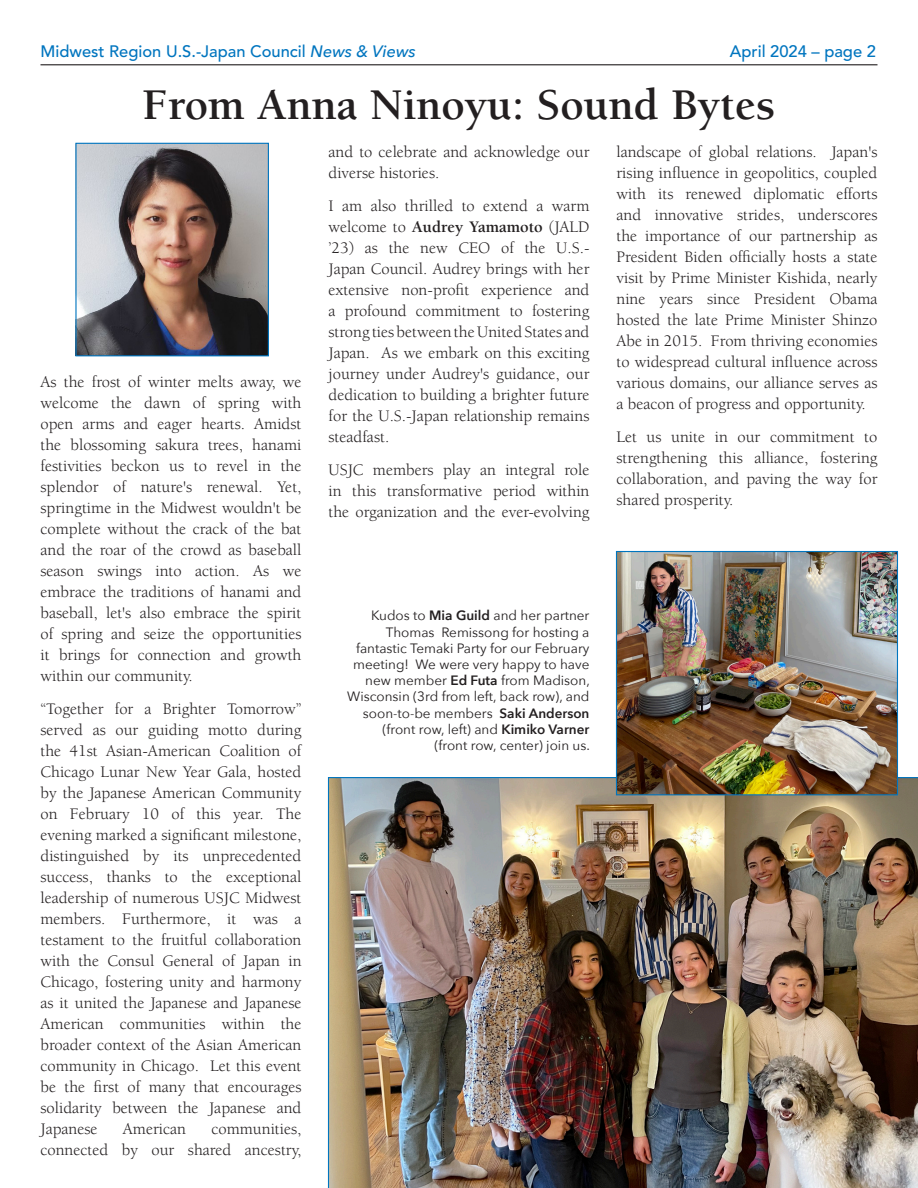
<style>
.page{position:relative;width:918px;height:1188px;background:#fff}
.page>*{position:absolute;margin:0;border:0;box-sizing:border-box;transform-origin:0 0}
.t1{font:700 45px "Berkeley";color:#231f20}
.t2{font:16.5px/21px "Berkeley";color:#231f20;text-align:justify}
.t3{font:500 16.5px "Avenir";color:#0075bf}
.t4{font:13.5px/16.2px "Avenir Next";color:#231f20;text-align:right}
.s1{font-family:"Avenir Next";font-style:italic}
.s2{font-weight:700}
.s3{font-weight:600}
</style>
<div class="page">
<img style="left:328px;top:777px;width:590px;height:411px">
<hr style="left:40px;top:64px;width:838px;height:1px;background:#231f20">
<img style="left:77px;top:145px;width:190px;height:209px">
<div style="left:75px;top:143px;width:194px;height:213px;border:1px solid #0075bf"></div>
<img style="left:618px;top:553px;width:278px;height:240px">
<div style="left:616px;top:551px;width:282px;height:244px;border:1px solid #0075bf"></div>
<p class="t3" style="left:40px;top:42px;width:377px">Midwest Region U.S.-Japan Council <span class="s1">News &amp; Views</span></p>
<p class="t3" style="left:730px;top:42px;width:148px">April 2024 – page 2</p>
<p class="t1" style="left:142px;top:81px;width:634px">From Anna Ninoyu: Sound Bytes</p>
<p class="t2" style="left:40px;top:372px;width:263px">As the frost of winter melts away, we welcome the dawn of spring with open arms and eager hearts. Amidst the blossoming sakura trees, hanami festivities beckon us to revel in the splendor of nature's renewal. Yet, springtime in the Midwest wouldn't be complete without the crack of the bat and the roar of the crowd as baseball season swings into action. As we embrace the traditions of hanami and baseball, let's also embrace the spirit of spring and seize the opportunities it brings for connection and growth within our community.</p>
<p class="t2" style="left:40px;top:699px;width:263px">“Together for a Brighter Tomorrow” served as our guiding motto during the 41st Asian-American Coalition of Chicago Lunar New Year Gala, hosted by the Japanese American Community on February 10 of this year. The evening marked a significant milestone, distinguished by its unprecedented success, thanks to the exceptional leadership of numerous USJC Midwest members. Furthermore, it was a testament to the fruitful collaboration with the Consul General of Japan in Chicago, fostering unity and harmony as it united the Japanese and Japanese American communities within the broader context of the Asian American community in Chicago. Let this event be the first of many that encourages solidarity between the Japanese and Japanese</p>
<p class="t2" style="left:123px;top:1119px;width:65px">American</p>
<p class="t2" style="left:40px;top:1119px;width:263px;text-align:right">communities,<br>connected by our shared ancestry,</p>
<p class="t2" style="left:328px;top:141px;width:263px">and to celebrate and acknowledge our diverse histories.</p>
<p class="t2" style="left:328px;top:195px;width:263px">I am also thrilled to extend a warm welcome to <span class="s2">Audrey Yamamoto</span> (JALD ’23) as the new CEO of the U.S.- Japan Council. Audrey brings with her extensive non-profit experience and a profound commitment to fostering strong ties between the United States and Japan. As we embark on this exciting journey under Audrey's guidance, our dedication to building a brighter future for the U.S.-Japan relationship remains steadfast.</p>
<p class="t2" style="left:328px;top:459px;width:263px">USJC members play an integral role in this transformative period within the organization and the ever-evolving</p>
<p class="t4" style="left:347px;top:607px;width:244px">Kudos to <span class="s3">Mia Guild</span> and her partner Thomas Remissong for hosting a fantastic Temaki Party for our February meeting! We were very happy to have new member <span class="s3">Ed Futa</span> from Madison, Wisconsin (3rd from left, back row), and soon-to-be members <span class="s3">Saki Anderson </span>(front row, left) and <span class="s3">Kimiko Varner </span>(front row, center) join us.</p>
<p class="t2" style="left:616px;top:141px;width:263px">landscape of global relations. Japan's rising influence in geopolitics, coupled with its renewed diplomatic efforts and innovative strides, underscores the importance of our partnership as President Biden officially hosts a state visit by Prime Minister Kishida, nearly nine years since President Obama hosted the late Prime Minister Shinzo Abe in 2015. From thriving economies to widespread cultural influence across various domains, our alliance serves as a beacon of progress and opportunity.</p>
<p class="t2" style="left:616px;top:426px;width:263px">Let us unite in our commitment to strengthening this alliance, fostering collaboration, and paving the way for shared prosperity.</p>
</div>
